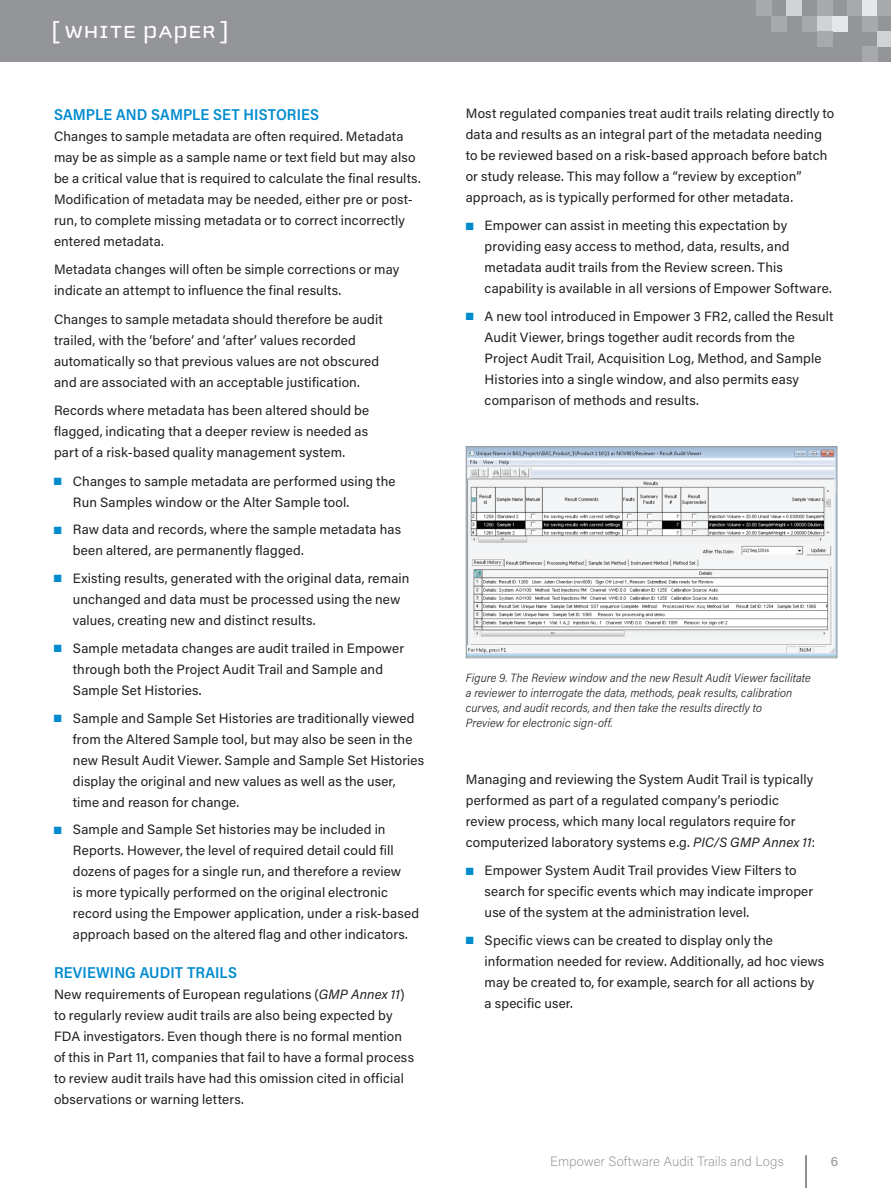
<style>
.page{position:relative;width:891px;height:1188px;background:#fff}
.page>*{position:absolute;margin:0;border:0;box-sizing:border-box;transform-origin:0 0}
.t1{font:25.5px "Cholla Unicase";letter-spacing:.025em;color:#fff;scale:1.1 1}
.t2{font:600 15.75px "Acumin Pro Semi Cond";letter-spacing:.005em;color:#008bcf}
.t3{font:13.5px/21px "Acumin Pro";letter-spacing:.01em;color:#231f20}
.t4{font:200 13.5px "Acumin Pro";color:#939598}
.t5{font:13.5px "Acumin Pro";color:#939598}
.t6{font:italic 300 12px/15px "Acumin Pro Semi Cond";letter-spacing:.01em;color:#231f20}
.s1{color:#008bcf}
.s2{font-style:italic}
</style>
<div class="page">
<hr style="left:806px;top:1155px;width:1px;height:33px;background:#231f20">
<div style="left:0;top:0;width:891px;height:62px;background:#939598"></div>
<div style="left:756px;top:0;width:15px;height:16px;background:#a8a9ad"></div>
<div style="left:862px;top:47px;width:15px;height:15px;background:#a8a9ad"></div>
<div style="left:771px;top:16px;width:16px;height:15px;background:#a8a9ad"></div>
<div style="left:787px;top:0;width:15px;height:16px;background:#d1d2d4"></div>
<div style="left:802px;top:16px;width:15px;height:15px;background:#a8a9ad"></div>
<div style="left:817px;top:16px;width:15px;height:15px;background:#d1d2d4"></div>
<div style="left:832px;top:16px;width:16px;height:15px;background:#e6e7e9"></div>
<div style="left:817px;top:0;width:15px;height:16px;background:#a8a9ad"></div>
<div style="left:817px;top:31px;width:15px;height:16px;background:#a8a9ad"></div>
<div style="left:862px;top:0;width:15px;height:16px;background:#e6e7e9"></div>
<div style="left:848px;top:0;width:14px;height:16px;background:#a8a9ad"></div>
<div style="left:877px;top:0;width:14px;height:16px;background:#a8a9ad"></div>
<div style="left:862px;top:16px;width:15px;height:15px;background:#a8a9ad"></div>
<div style="left:877px;top:31px;width:14px;height:16px;background:#d1d2d4"></div>
<img style="left:468px;top:448px;width:367px;height:208px">
<div style="left:466px;top:446px;width:371px;height:212px;border:1px solid #939598"></div>
<h1 class="t1" style="left:51px;top:19px;width:163px">[ WHITE PAPER ]</h1>
<p class="t2" style="left:54px;top:103px;width:267px">SAMPLE AND SAMPLE SET HISTORIES</p>
<p class="t3" style="left:54px;top:125px;width:368px">Changes to sample metadata are often required. Metadata may be as simple as a sample name or text field but may also be a critical value that is required to calculate the final results.<br>Modification of metadata may be needed, either pre or post&shy;run, to complete missing metadata or to correct incorrectly entered metadata.</p>
<p class="t3" style="left:54px;top:258px;width:347px">Metadata changes will often be simple corrections or may indicate an attempt to influence the final results.</p>
<p class="t3" style="left:54px;top:308px;width:330px">Changes to sample metadata should therefore be audit trailed, with the ‘before’ and ‘after’ values recorded automatically so that previous values are not obscured and are associated with an acceptable justification.</p>
<p class="t3" style="left:54px;top:399px;width:317px;text-align:justify">Records where metadata has been altered should be flagged, indicating that a deeper review is needed as part of a risk-based quality management system.</p>
<p class="t3" style="left:73px;top:470px;width:324px;text-indent:-19px"><span class="s1">■</span> Changes to sample metadata are performed using the<br>Run Samples window or the Alter Sample tool.</p>
<p class="t3" style="left:73px;top:519px;width:330px;text-indent:-19px"><span class="s1">■</span> Raw data and records, where the sample metadata has been altered, are permanently flagged.</p>
<p class="t3" style="left:73px;top:567px;width:338px;text-indent:-19px"><span class="s1">■</span> Existing results, generated with the original data, remain unchanged and data must be processed using the new values, creating new and distinct results.</p>
<p class="t3" style="left:73px;top:637px;width:333px;text-indent:-19px"><span class="s1">■</span> Sample metadata changes are audit trailed in Empower through both the Project Audit Trail and Sample and<br>Sample Set Histories.</p>
<p class="t3" style="left:73px;top:707px;width:353px;text-indent:-19px"><span class="s1">■</span> Sample and Sample Set Histories are traditionally viewed from the Altered Sample tool, but may also be seen in the new Result Audit Viewer. Sample and Sample Set Histories display the original and new values as well as the user, time and reason for change.</p>
<p class="t3" style="left:73px;top:819px;width:348px;text-indent:-19px"><span class="s1">■</span> Sample and Sample Set histories may be included in Reports. However, the level of required detail could fill dozens of pages for a single run, and therefore a review<br>is more typically performed on the original electronic record using the Empower application, under a risk-based approach based on the altered flag and other indicators.</p>
<p class="t2" style="left:54px;top:962px;width:185px">REVIEWING AUDIT TRAILS</p>
<p class="t3" style="left:54px;top:984px;width:362px">New requirements of European regulations (<span class="s2">GMP Annex 11</span>) to regularly review audit trails are also being expected by FDA investigators. Even though there is no formal mention of this in Part 11, companies that fail to have a formal process to review audit trails have had this omission cited in official observations or warning letters.</p>
<p class="t3" style="left:466px;top:102px;width:370px">Most regulated companies treat audit trails relating directly to data and results as an integral part of the metadata needing to be reviewed based on a risk-based approach before batch or study release. This may follow a “review by exception” approach, as is typically performed for other metadata.</p>
<p class="t3" style="left:485px;top:215px;width:349px;text-indent:-19px"><span class="s1">■</span> Empower can assist in meeting this expectation by providing easy access to method, data, results, and metadata audit trails from the Review screen. This capability is available in all versions of Empower Software.</p>
<p class="t3" style="left:485px;top:305px;width:350px;text-indent:-19px"><span class="s1">■</span> A new tool introduced in Empower 3 FR2, called the Result Audit Viewer, brings together audit records from the Project Audit Trail, Acquisition Log, Method, and Sample Histories into a single window, and also permits easy comparison of methods and results.</p>
<p class="t6" style="left:466px;top:670px;width:347px">Figure 9. The Review window and the new Result Audit Viewer facilitate a reviewer to interrogate the data, methods, peak results, calibration curves, and audit records, and then take the results directly to<br>Preview for electronic sign-off.</p>
<p class="t3" style="left:466px;top:768px;width:351px">Managing and reviewing the System Audit Trail is typically performed as part of a regulated company’s periodic review process, which many local regulators require for computerized laboratory systems e.g. <span class="s2">PIC/S GMP Annex 11</span>:</p>
<p class="t3" style="left:485px;top:860px;width:330px;text-indent:-19px"><span class="s1">■</span> Empower System Audit Trail provides View Filters to search for specific events which may indicate improper use of the system at the administration level.</p>
<p class="t3" style="left:485px;top:929px;width:341px;text-indent:-19px"><span class="s1">■</span> Specific views can be created to display only the information needed for review. Additionally, ad hoc views may be created to, for example, search for all actions by a specific user.</p>
<p class="t4" style="left:550px;top:1152px;width:235px">Empower Software Audit Trails and Logs</p>
<p class="t5" style="left:831px;top:1151px;width:9px">6</p>
</div>
